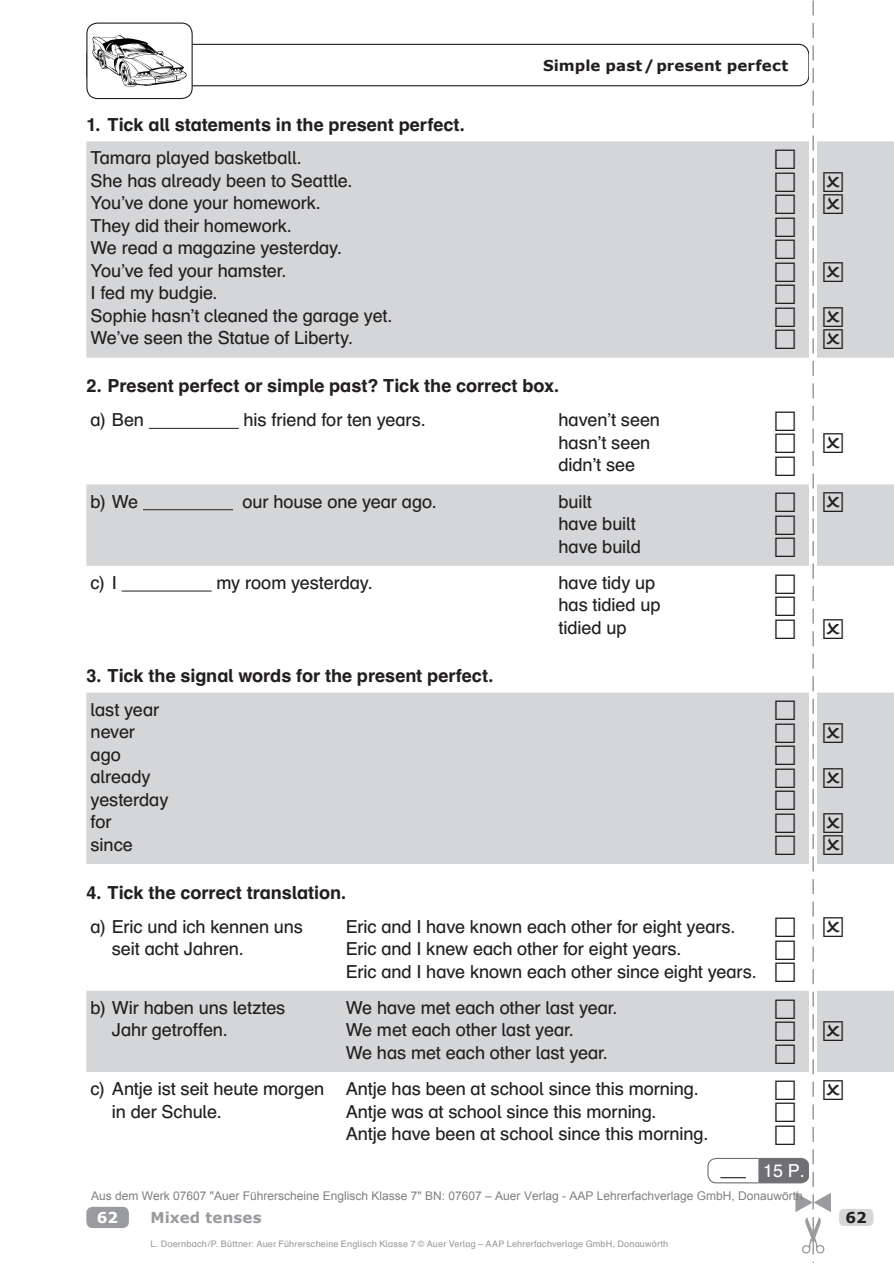
<style>
.page{position:relative;width:894px;height:1263px;background:#fff}
.page>*{position:absolute;margin:0;border:0;box-sizing:border-box;transform-origin:0 0}
.t1{font:18px/22.5px "Auer Schulbuch";letter-spacing:-.005em;color:#231f20}
.t2{font:700 18px "Auer Schulbuch";color:#231f20}
.t3{font:18px "Auer Schulbuch";color:#fff}
.t4{font:700 15px "Verdana";letter-spacing:.01em;color:#231f20}
.t5{font:700 15px "Verdana";letter-spacing:.01em;color:#999b9e}
.t6{font:700 15px "Verdana";color:#fff}
.t7{font:12px "Arial";color:#808080}
.t8{font:9px "Auer Schulbuch";letter-spacing:.02em;color:#999b9e}
</style>
<div class="page">
<div style="left:86px;top:44px;width:723px;height:42px;border:1px solid #231f20;border-radius:11px"></div>
<div style="left:86px;top:1207px;width:43px;height:21px;background:#999b9e;border-radius:6px"></div>
<div style="left:839px;top:1209px;width:34px;height:17px;background:#d5d6d8;border-radius:5px"></div>
<div style="left:87px;top:23px;width:105px;height:76px;background:#fff;border-radius:11px"></div>
<img style="left:93px;top:35px;width:93px;height:51px">
<div style="left:86px;top:23px;width:107px;height:76px;border:1px solid #231f20;border-radius:11px"></div>
<div style="left:86px;top:141px;width:808px;height:217px;background:#d5d6d8"></div>
<div style="left:86px;top:484px;width:808px;height:82px;background:#d5d6d8"></div>
<hr style="left:149px;top:428px;width:90px;height:1px;background:#231f20">
<hr style="left:143px;top:509px;width:90px;height:1px;background:#231f20">
<hr style="left:122px;top:591px;width:90px;height:1px;background:#231f20">
<div style="left:86px;top:693px;width:808px;height:171px;background:#d5d6d8"></div>
<div style="left:86px;top:991px;width:808px;height:81px;background:#d5d6d8"></div>
<svg style="left:707px;top:0;width:136px;height:1263px"></svg>
<p class="t4" style="left:543px;top:56px;width:247px">Simple past / present perfect</p>
<p class="t2" style="left:86px;top:113px;width:380px">1. Tick all statements in the present perfect.</p>
<p class="t1" style="left:91px;top:146px;width:303px">Tamara played basketball.<br>She has already been to Seattle.<br>You’ve done your homework.<br>They did their homework.<br>We read a magazine yesterday.<br>You’ve fed your hamster.<br>I fed my budgie.<br>Sophie hasn’t cleaned the garage yet.<br>We’ve seen the Statue of Liberty.</p>
<p class="t2" style="left:86px;top:375px;width:474px">2. Present perfect or simple past? Tick the correct box.</p>
<p class="t1" style="left:91px;top:408px;width:55px">a) Ben</p>
<p class="t1" style="left:244px;top:408px;width:184px">his friend for ten years.</p>
<p class="t1" style="left:558px;top:408px;width:103px">haven’t seen hasn’t seen didn’t see</p>
<p class="t1" style="left:91px;top:490px;width:49px">b) We</p>
<p class="t1" style="left:242px;top:490px;width:196px">our house one year ago.</p>
<p class="t1" style="left:558px;top:490px;width:84px">built<br>have built have build</p>
<p class="t1" style="left:91px;top:571px;width:28px">c) I</p>
<p class="t1" style="left:216px;top:571px;width:158px">my room yesterday.</p>
<p class="t1" style="left:558px;top:571px;width:104px">have tidy up has tidied up tidied up</p>
<p class="t2" style="left:86px;top:664px;width:408px">3. Tick the signal words for the present perfect.</p>
<p class="t1" style="left:91px;top:698px;width:79px">last year never ago already yesterday for<br>since</p>
<p class="t2" style="left:86px;top:881px;width:261px">4. Tick the correct translation.</p>
<p class="t1" style="left:91px;top:914px;width:214px">a) Eric und ich kennen uns</p>
<p class="t1" style="left:346px;top:914px;width:391px">Eric and I have known each other for eight years.</p>
<p class="t1" style="left:112px;top:937px;width:133px">seit acht Jahren.</p>
<p class="t1" style="left:346px;top:937px;width:412px">Eric and I knew each other for eight years.<br>Eric and I have known each other since eight years.</p>
<p class="t1" style="left:91px;top:996px;width:196px">b) Wir haben uns letztes</p>
<p class="t1" style="left:346px;top:996px;width:273px">We have met each other last year.</p>
<p class="t1" style="left:112px;top:1018px;width:117px">Jahr getroffen.</p>
<p class="t1" style="left:346px;top:1018px;width:263px">We met each other last year.<br>We has met each other last year.</p>
<p class="t1" style="left:112px;top:1077px;width:588px;text-indent:-21px">c) Antje ist seit heute morgen Antje has been at school since this morning. in der Schule.</p>
<p class="t1" style="left:346px;top:1100px;width:364px">Antje was at school since this morning.<br>Antje have been at school since this morning.</p>
<p class="t3" style="left:763px;top:1160px;width:43px">15 P.</p>
<p class="t7" style="left:91px;top:1188px;width:713px">Aus dem Werk 07607 "Auer Führerscheine Englisch Klasse 7" BN: 07607 – Auer Verlag - AAP Lehrerfachverlage GmbH, Donauwörth</p>
<p class="t6" style="left:97px;top:1207px;width:23px">62</p>
<p class="t5" style="left:151px;top:1207px;width:113px">Mixed tenses</p>
<p class="t8" style="left:151px;top:1238px;width:519px">L. Doernbach / P. Büttner: Auer Führerscheine Englisch Klasse 7 © Auer Verlag – AAP Lehrerfachverlage GmbH, Donauwörth</p>
<p class="t4" style="left:845px;top:1207px;width:23px">62</p>
</div>
